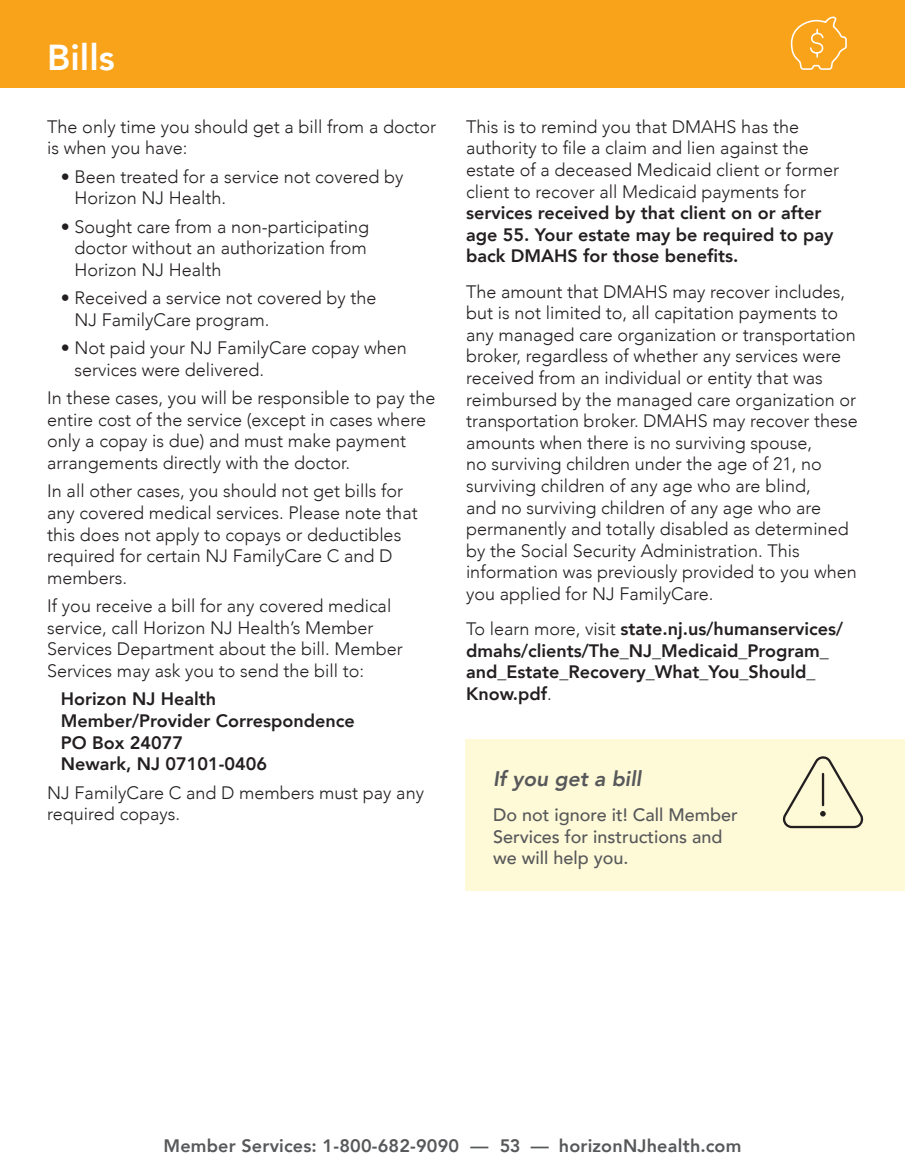
<style>
.page{position:relative;width:905px;height:1175px;background:#fff}
.page>*{position:absolute;margin:0;border:0;box-sizing:border-box;transform-origin:0 0}
.t1{font:800 36px "Avenir";color:#fff}
.t2{font:italic 800 21px "Avenir";color:#57585a}
.t3{font:300 18px/21.6px "Avenir";color:#231f20}
.t4{font:800 18px/21.6px "Avenir";color:#231f20}
.t5{font:500 18px/21.6px "Avenir";color:#57585a}
.t6{font:800 18px "Avenir";letter-spacing:.01em;color:#57585a}
.s1{font-weight:300}
</style>
<div class="page">
<div style="left:465px;top:739px;width:439px;height:151px;background:#fef9d7"></div>
<svg style="left:782px;top:756px;width:81px;height:72px"></svg>
<div style="left:0;top:0;width:904px;height:88px;background:#f9a31b"></div>
<svg style="left:790px;top:17px;width:56px;height:53px"></svg>
<h1 class="t1" style="left:47px;top:29px;width:69px">Bills</h1>
<p class="t3" style="left:47px;top:116px;width:390px">The only time you should get a bill from a doctor is when you have:</p>
<p class="t3" style="left:74px;top:166px;width:330px;text-indent:-14px">• Been treated for a service not covered by<br>Horizon NJ Health.</p>
<p class="t3" style="left:74px;top:216px;width:296px;text-indent:-14px">• Sought care from a non-participating doctor without an authorization from<br>Horizon NJ Health</p>
<p class="t3" style="left:74px;top:287px;width:303px;text-indent:-14px">• Received a service not covered by the<br>NJ FamilyCare program.</p>
<p class="t3" style="left:74px;top:337px;width:334px;text-indent:-14px">• Not paid your NJ FamilyCare copay when services were delivered.</p>
<p class="t3" style="left:47px;top:387px;width:389px">In these cases, you will be responsible to pay the entire cost of the service (except in cases where only a copay is due) and must make payment arrangements directly with the doctor.</p>
<p class="t3" style="left:47px;top:480px;width:372px">In all other cases, you should not get bills for any covered medical services. Please note that this does not apply to copays or deductibles required for certain NJ FamilyCare C and D members.</p>
<p class="t3" style="left:47px;top:595px;width:357px">If you receive a bill for any covered medical service, call Horizon NJ Health’s Member Services Department about the bill. Member Services may ask you to send the bill to:</p>
<p class="t4" style="left:61px;top:688px;width:295px">Horizon NJ Health<br>Member/Provider Correspondence<br>PO Box 24077<br>Newark, NJ 07101-0406</p>
<p class="t3" style="left:47px;top:781px;width:378px">NJ FamilyCare C and D members must pay any required copays.</p>
<p class="t3" style="left:466px;top:116px;width:374px">This is to remind you that DMAHS has the authority to file a claim and lien against the estate of a deceased Medicaid client or former client to recover all Medicaid payments for</p>
<p class="t4" style="left:466px;top:202px;width:369px">services received by that client on or after age 55. Your estate may be required to pay back DMAHS for those benefits.</p>
<p class="t3" style="left:466px;top:280px;width:393px">The amount that DMAHS may recover includes, but is not limited to, all capitation payments to any managed care organization or transportation broker, regardless of whether any services were received from an individual or entity that was reimbursed by the managed care organization or transportation broker. DMAHS may recover these amounts when there is no surviving spouse,<br>no surviving children under the age of 21, no surviving children of any age who are blind,<br>and no surviving children of any age who are permanently and totally disabled as determined by the Social Security Administration. This information was previously provided to you when you applied for NJ FamilyCare.</p>
<p class="t4" style="left:466px;top:618px;width:379px"><span class="s1">To learn more, visit</span> state.nj.us/humanservices/ dmahs/clients/The_NJ_Medicaid_Program_ and_Estate_Recovery_What_You_Should_ Know.pdf<span class="s1">.</span></p>
<p class="t2" style="left:493px;top:766px;width:150px">If you get a bill</p>
<p class="t5" style="left:493px;top:803px;width:246px">Do not ignore it! Call Member<br>Services for instructions and we will help you.</p>
<p class="t6" style="left:163px;top:1132px;width:579px">Member Services: 1-800-682-9090 — 53 — horizonNJhealth.com</p>
</div>
